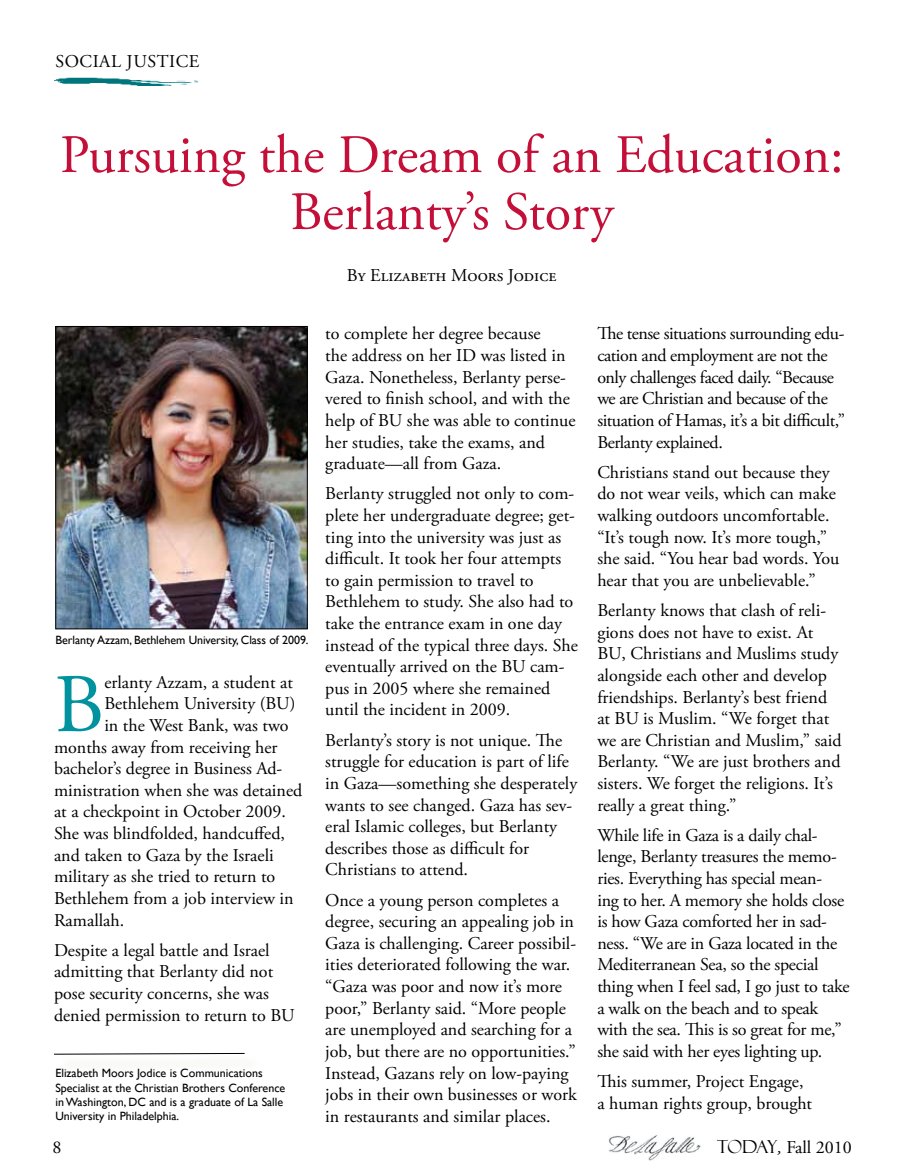
<style>
.page{position:relative;width:905px;height:1175px;background:#fff}
.page>*{position:absolute;margin:0;border:0;box-sizing:border-box;transform-origin:0 0}
.t1{font:83.1px "Adobe Garamond Pro";color:#00929f}
.t2{font:54px/57px "Adobe Garamond Pro";letter-spacing:-.005em;color:#c41039;text-align:center}
.t3{font:18px/21.6px "Adobe Garamond Pro";color:#000}
.t4{font:18px/21.6px "Adobe Garamond Pro";letter-spacing:-.025em;color:#000}
.t5{font:18px "Adobe Garamond Pro";letter-spacing:.03em;color:#000}
.t6{font:12px/14.4px "Gill Sans";color:#000}
.s1{font-family:"Felix Titling"}
.s2{font-style:italic}
</style>
<div class="page">
<img style="left:609px;top:1135px;width:91px;height:25px">
<img style="left:54px;top:77px;width:143px;height:9px">
<img style="left:57px;top:328px;width:249px;height:299px">
<div style="left:55px;top:326px;width:253px;height:303px;border:1px solid #000"></div>
<div style="left:56px;top:1055px;width:204px;height:18px;background:#fbfcf9"></div>
<svg style="left:54px;top:1052px;width:191px;height:3px"></svg>
<p class="t5" style="left:55px;top:50px;width:145px">SOCIAL JUSTICE</p>
<h2 class="t2" style="left:60px;top:128px;width:785px">Pursuing the Dream of an Education:<br>Berlanty’s Story</h2>
<p class="t3" style="left:347px;top:265px;width:211px">By Elizabeth Moors Jodice</p>
<p class="t6" style="left:55px;top:633px;width:255px">Berlanty Azzam, Bethlehem University, Class of 2009.</p>
<h1 class="t1" style="left:54px;top:655px;width:52px">B</h1>
<p class="t3" style="left:104px;top:672px;width:190px">erlanty Azzam, a student at</p>
<p class="t3" style="left:104px;top:693px;width:192px">Bethlehem University (BU)</p>
<p class="t3" style="left:104px;top:715px;width:186px">in the West Bank, was two</p>
<p class="t3" style="left:54px;top:736px;width:225px">months away from receiving her</p>
<p class="t3" style="left:54px;top:758px;width:230px">bachelor’s degree in Business Ad-</p>
<p class="t3" style="left:54px;top:780px;width:250px">ministration when she was detained</p>
<p class="t3" style="left:54px;top:801px;width:233px">at a checkpoint in October 2009.</p>
<p class="t3" style="left:54px;top:823px;width:232px">She was blindfolded, handcuffed,</p>
<p class="t3" style="left:54px;top:844px;width:221px">and taken to Gaza by the Israeli</p>
<p class="t3" style="left:54px;top:866px;width:223px">military as she tried to return to</p>
<p class="t3" style="left:54px;top:888px;width:241px">Bethlehem from a job interview in</p>
<p class="t3" style="left:54px;top:909px;width:72px">Ramallah.</p>
<p class="t3" style="left:54px;top:940px;width:242px">Despite a legal battle and Israel admitting that Berlanty did not pose security concerns, she was denied permission to return to BU</p>
<p class="t6" style="left:55px;top:1066px;width:231px">Elizabeth Moors Jodice is Communications Specialist at the Christian Brothers Conference in Washington, DC and is a graduate of La Salle University in Philadelphia.</p>
<p class="t3" style="left:325px;top:323px;width:252px">to complete her degree because<br>the address on her ID was listed in<br>Gaza. Nonetheless, Berlanty perse&shy;vered to finish school, and with the help of BU she was able to continue her studies, take the exams, and graduate—all from Gaza.</p>
<p class="t3" style="left:325px;top:483px;width:254px">Berlanty struggled not only to com&shy;plete her undergraduate degree; get&shy;ting into the university was just as difficult. It took her four attempts to gain permission to travel to Bethlehem to study. She also had to take the entrance exam in one day instead of the typical three days. She eventually arrived on the BU cam&shy;pus in 2005 where she remained until the incident in 2009.</p>
<p class="t3" style="left:325px;top:730px;width:253px">Berlanty’s story is not unique. The struggle for education is part of life in Gaza—something she desperately wants to see changed. Gaza has sev&shy;eral Islamic colleges, but Berlanty describes those as difficult for Christians to attend.</p>
<p class="t3" style="left:325px;top:889px;width:253px">Once a young person completes a degree, securing an appealing job in Gaza is challenging. Career possibil&shy;ities deteriorated following the war. “Gaza was poor and now it’s more poor,” Berlanty said. “More people are unemployed and searching for a job, but there are no opportunities.” Instead, Gazans rely on low-paying jobs in their own businesses or work in restaurants and similar places.</p>
<p class="t4" style="left:597px;top:323px;width:249px">The tense situations surrounding edu&shy;cation and employment are not the only challenges faced daily. “Because we are Christian and because of the situation of Hamas, it’s a bit difficult,” Berlanty explained.</p>
<p class="t3" style="left:597px;top:462px;width:243px">Christians stand out because they do not wear veils, which can make walking outdoors uncomfortable. “It’s tough now. It’s more tough,” she said. “You hear bad words. You hear that you are unbelievable.”</p>
<p class="t3" style="left:597px;top:600px;width:246px">Berlanty knows that clash of reli&shy;gions does not have to exist. At BU, Christians and Muslims study alongside each other and develop friendships. Berlanty’s best friend at BU is Muslim. “We forget that we are Christian and Muslim,” said Berlanty. “We are just brothers and sisters. We forget the religions. It’s really a great thing.”</p>
<p class="t3" style="left:597px;top:825px;width:254px">While life in Gaza is a daily chal&shy;lenge, Berlanty treasures the memo&shy;ries. Everything has special mean-<br>ing to her. A memory she holds close is how Gaza comforted her in sad&shy;ness. “We are in Gaza located in the Mediterranean Sea, so the special thing when I feel sad, I go just to take a walk on the beach and to speak with the sea. This is so great for me,” she said with her eyes lighting up.</p>
<p class="t3" style="left:597px;top:1071px;width:216px">This summer, Project Engage, a human rights group, brought</p>
<p class="t3" style="left:53px;top:1136px;width:10px">8</p>
<p class="t3" style="left:717px;top:1136px;width:136px"><span class="s1">Today</span><span class="s2">,</span> Fall 2010</p>
</div>
